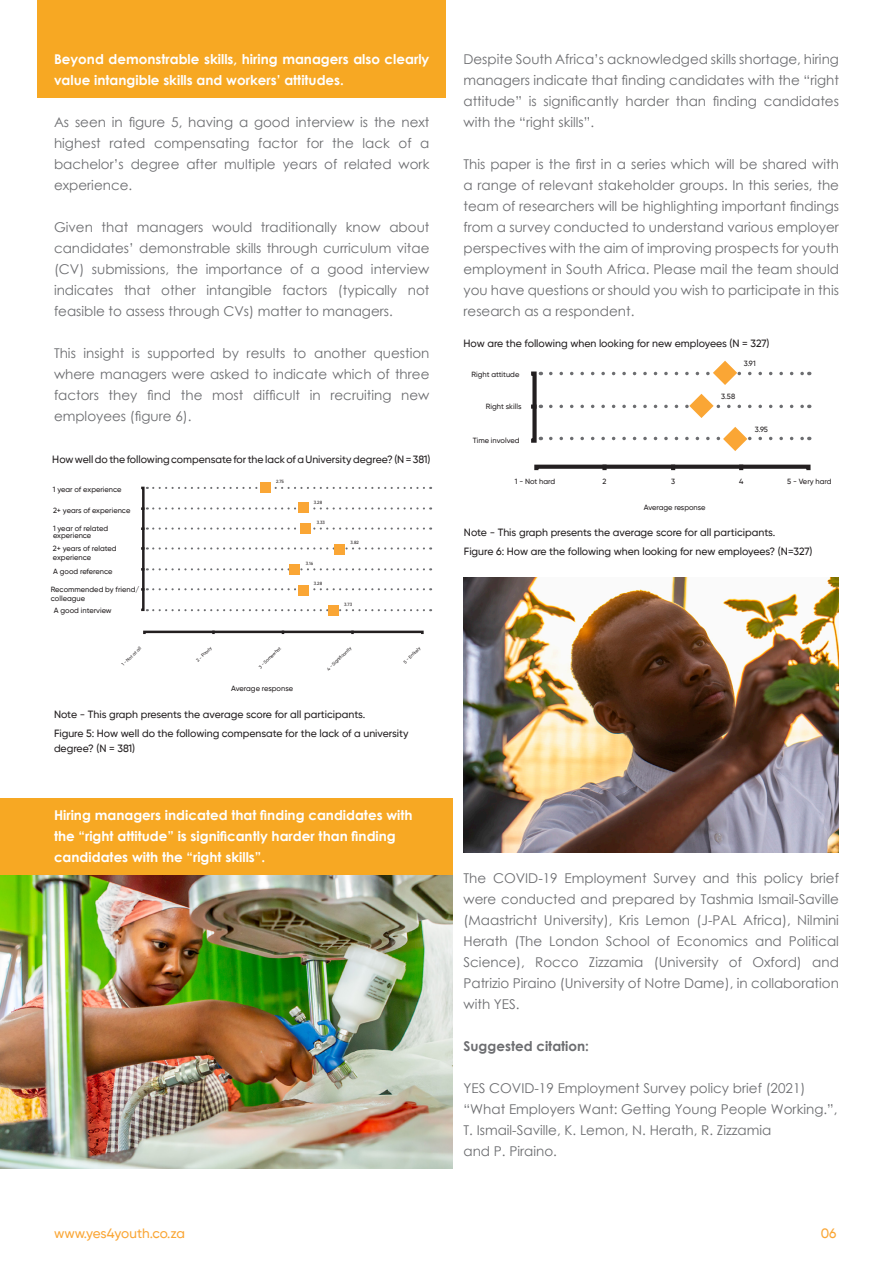
<style>
.page{position:relative;width:893px;height:1263px;background:#fff}
.page>*{position:absolute;margin:0;border:0;box-sizing:border-box;transform-origin:0 0}
.t1{font:13.5px/21px "Century Gothic";color:#6c6d70;text-align:justify}
.t2{font:700 13.5px/21px "Century Gothic";color:#fff}
.t3{font:500 13.5px "Gilroy";color:#faa635}
.t4{font:700 13.5px "Century Gothic";color:#6c6d70}
.t5{font:500 10.5px/15px "Gilroy";color:#231f20}
.t6{font:500 7.5px/7.5px "Gilroy";color:#231f20}
.t7{font:500 4.5px "Gilroy";letter-spacing:-.005em;color:#231f20}
</style>
<div class="page">
<div style="left:0;top:798px;width:453px;height:78px;background:#f7a823"></div>
<div style="left:37px;top:0;width:409px;height:98px;background:#f7a823"></div>
<div style="left:140px;top:487px;width:5px;height:124px;border:2px solid #231f20"></div>
<div style="left:143px;top:631px;width:281px;height:4px;border:2px solid #231f20"></div>
<svg style="left:147px;top:487px;width:284px;height:2px"></svg>
<svg style="left:141px;top:507px;width:290px;height:3px"></svg>
<svg style="left:141px;top:527px;width:290px;height:3px"></svg>
<svg style="left:141px;top:547px;width:290px;height:3px"></svg>
<svg style="left:141px;top:568px;width:290px;height:3px"></svg>
<svg style="left:141px;top:588px;width:290px;height:3px"></svg>
<svg style="left:147px;top:609px;width:284px;height:2px"></svg>
<div style="left:260px;top:482px;width:11px;height:11px;background:#faa635"></div>
<div style="left:298px;top:503px;width:10px;height:10px;background:#faa635"></div>
<div style="left:301px;top:523px;width:10px;height:11px;background:#faa635"></div>
<div style="left:334px;top:544px;width:11px;height:10px;background:#faa635"></div>
<div style="left:289px;top:564px;width:11px;height:10px;background:#faa635"></div>
<div style="left:298px;top:585px;width:10px;height:10px;background:#faa635"></div>
<div style="left:328px;top:605px;width:11px;height:11px;background:#faa635"></div>
<img style="left:0;top:876px;width:453px;height:292px">
<div style="left:529px;top:371px;width:8px;height:72px;border:4px solid #231f20"></div>
<div style="left:534px;top:465px;width:276px;height:7px;border:4px solid #231f20"></div>
<svg style="left:602px;top:465px;width:5px;height:5px"></svg>
<svg style="left:671px;top:465px;width:4px;height:5px"></svg>
<svg style="left:739px;top:465px;width:4px;height:5px"></svg>
<svg style="left:531px;top:404px;width:10px;height:5px"></svg>
<svg style="left:551px;top:361px;width:259px;height:24px"></svg>
<svg style="left:551px;top:394px;width:259px;height:24px"></svg>
<svg style="left:551px;top:427px;width:259px;height:24px"></svg>
<img style="left:463px;top:577px;width:376px;height:275px">
<p class="t2" style="left:54px;top:48px;width:377px">Beyond demonstrable skills, hiring managers also clearly value intangible skills and workers’ attitudes.</p>
<p class="t1" style="left:54px;top:112px;width:377px">As seen in figure 5, having a good interview is the next highest rated compensating factor for the lack of a bachelor’s degree after multiple years of related work experience.</p>
<p class="t1" style="left:54px;top:217px;width:377px">Given that managers would traditionally know about candidates’ demonstrable skills through curriculum vitae (CV) submissions, the importance of a good interview indicates that other intangible factors (typically not feasible to assess through CVs) matter to managers.</p>
<p class="t1" style="left:54px;top:343px;width:377px">This insight is supported by results to another question where managers were asked to indicate which of three factors they find the most difficult in recruiting new employees (figure 6).</p>
<p class="t5" style="left:52px;top:452px;width:380px">How well do the following compensate for the lack of a University degree? (N = 381)</p>
<p class="t6" style="left:53px;top:486px;width:70px">1 year of experience</p>
<p class="t6" style="left:53px;top:507px;width:79px">2+ years of experience</p>
<p class="t6" style="left:53px;top:524px;width:57px">1 year of related experience</p>
<p class="t6" style="left:53px;top:544px;width:65px;line-height:9px">2+ years of related experience</p>
<p class="t6" style="left:51px;top:585px;width:90px">Recommended by friend/</p>
<p class="t6" style="left:51px;top:594px;width:36px">colleague</p>
<p class="t6" style="left:53px;top:567px;width:61px">A good reference</p>
<p class="t6" style="left:54px;top:606px;width:59px">A good interview</p>
<p class="t7" style="left:276px;top:479px;width:9px">2.75</p>
<p class="t7" style="left:314px;top:499px;width:10px">3.28</p>
<p class="t7" style="left:317px;top:520px;width:10px">3.33</p>
<p class="t7" style="left:306px;top:561px;width:9px">3.16</p>
<p class="t7" style="left:314px;top:581px;width:10px">3.28</p>
<p class="t7" style="left:351px;top:540px;width:10px">3.82</p>
<p class="t7" style="left:344px;top:601px;width:10px">3.73</p>
<p class="t7" style="left:121px;top:663px;width:27px;rotate:-45deg">1 - Not at all</p>
<p class="t7" style="left:195px;top:659px;width:21px;rotate:-45deg">2 - Poorly</p>
<p class="t7" style="left:258px;top:666px;width:31px;rotate:-45deg">3 - Somewhat</p>
<p class="t7" style="left:326px;top:668px;width:34px;rotate:-45deg">4 - Signifi cantly</p>
<p class="t7" style="left:402px;top:661px;width:23px;rotate:-45deg">5 - Entirely</p>
<p class="t6" style="left:231px;top:685px;width:63px">Average response</p>
<p class="t5" style="left:54px;top:707px;width:313px">Note - This graph presents the average score for all participants.</p>
<p class="t5" style="left:54px;top:725px;width:356px">Figure 5: How well do the following compensate for the lack of a university degree? (N = 381)</p>
<p class="t2" style="left:54px;top:804px;width:360px">Hiring managers indicated that finding candidates with the “right attitude” is significantly harder than finding candidates with the “right skills”.</p>
<p class="t1" style="left:463px;top:49px;width:377px">Despite South Africa’s acknowledged skills shortage, hiring managers indicate that finding candidates with the “right attitude” is significantly harder than finding candidates with the “right skills”.</p>
<p class="t1" style="left:463px;top:154px;width:377px">This paper is the first in a series which will be shared with a range of relevant stakeholder groups. In this series, the team of researchers will be highlighting important findings from a survey conducted to understand various employer perspectives with the aim of improving prospects for youth employment in South Africa. Please mail the team should you have questions or should you wish to participate in this research as a respondent.</p>
<p class="t5" style="left:463px;top:336px;width:307px">How are the following when looking for new employees (N = 327)</p>
<p class="t6" style="left:471px;top:370px;width:49px">Right attitude</p>
<p class="t6" style="left:486px;top:403px;width:37px">Right skills</p>
<p class="t6" style="left:473px;top:437px;width:48px">Time involved</p>
<p class="t6" style="left:744px;top:360px;width:13px">3.91</p>
<p class="t6" style="left:721px;top:392px;width:15px">3.58</p>
<p class="t6" style="left:755px;top:426px;width:14px">3.95</p>
<p class="t6" style="left:515px;top:477px;width:42px">1 - Not hard</p>
<p class="t6" style="left:603px;top:477px;width:5px">2</p>
<p class="t6" style="left:671px;top:477px;width:6px">3</p>
<p class="t6" style="left:739px;top:477px;width:6px">4</p>
<p class="t6" style="left:787px;top:477px;width:46px">5 - Very hard</p>
<p class="t6" style="left:644px;top:503px;width:63px">Average response</p>
<p class="t5" style="left:464px;top:525px;width:313px">Note - This graph presents the average score for all participants.</p>
<p class="t5" style="left:464px;top:543px;width:350px">Figure 6: How are the following when looking for new employees? (N=327)</p>
<p class="t1" style="left:463px;top:868px;width:377px">The COVID-19 Employment Survey and this policy brief were conducted and prepared by Tashmia Ismail-Saville (Maastricht University), Kris Lemon (J-PAL Africa), Nilmini Herath (The London School of Economics and Political Science), Rocco Zizzamia (University of Oxford) and Patrizio Piraino (University of Notre Dame), in collaboration with YES.</p>
<p class="t4" style="left:463px;top:1036px;width:127px">Suggested citation:</p>
<p class="t1" style="left:463px;top:1078px;width:344px">YES COVID-19 Employment Survey policy brief (2021)</p>
<p class="t1" style="left:463px;top:1099px;width:375px">“What Employers Want: Getting Young People Working.”,</p>
<p class="t1" style="left:463px;top:1120px;width:309px">T. Ismail-Saville, K. Lemon, N. Herath, R. Zizzamia</p>
<p class="t1" style="left:463px;top:1141px;width:95px">and P. Piraino.</p>
<p class="t3" style="left:54px;top:1225px;width:133px">www.yes4youth.co.za</p>
<p class="t3" style="left:821px;top:1225px;width:17px">06</p>
</div>
